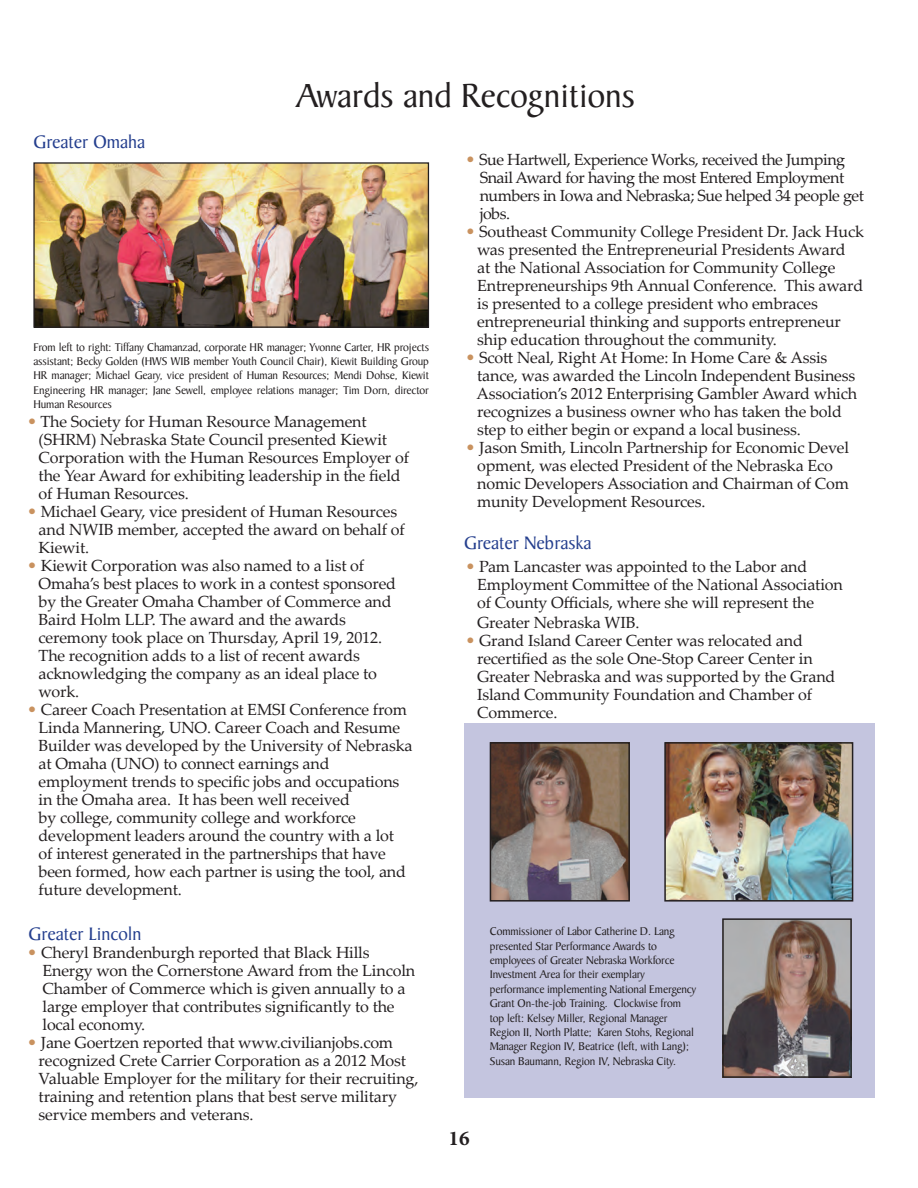
<style>
.page{position:relative;width:918px;height:1188px;background:#fff}
.page>*{position:absolute;margin:0;border:0;box-sizing:border-box;transform-origin:0 0}
.t1{font:36px "Baker Signet";color:#231f20}
.t2{font:700 21px "Minion Pro";color:#231f20}
.t3{font:19.5px "Baker Signet";color:#253f8e}
.t4{font:16.2px/18px "Palatino Linotype";letter-spacing:-.01em;color:#231f20}
.t5{font:16.2px/18px "Palatino Linotype";letter-spacing:-.03em;color:#231f20}
.t6{font:12px/14.4px "Baker Signet";letter-spacing:-.01em;color:#231f20;text-align:justify}
.s1{font-size:16.5px;color:#c9925f}
.s2{font-family:"Optima";font-size:16.5px;color:#c9925f}
</style>
<div class="page">
<img style="left:35px;top:164px;width:392px;height:162px">
<div style="left:33px;top:162px;width:396px;height:166px;border:1px solid #231f20"></div>
<div style="left:465px;top:723px;width:410px;height:375px;background:#c4c5df"></div>
<img style="left:667px;top:745px;width:183px;height:154px">
<div style="left:664px;top:742px;width:189px;height:160px;border:2px solid #231f20"></div>
<img style="left:493px;top:745px;width:134px;height:154px">
<div style="left:490px;top:742px;width:140px;height:160px;border:2px solid #231f20"></div>
<img style="left:725px;top:921px;width:124px;height:154px">
<div style="left:722px;top:918px;width:130px;height:160px;border:2px solid #231f20"></div>
<p class="t3" style="left:33px;top:131px;width:113px">Greater Omaha</p>
<h1 class="t1" style="left:296px;top:76px;width:340px">Awards and Recognitions</h1>
<p class="t6" style="left:33px;top:340px;width:397px">From left to right: Tiffany Chamanzad, corporate HR manager; Yvonne Carter, HR projects assistant; Becky Golden (HWS WIB member Youth Council Chair), Kiewit Building Group HR manager; Michael Geary, vice president of Human Resources; Mendi Dohse, Kiewit Engineering HR manager; Jane Sewell, employee relations manager; Tim Dorn, director Human Resources</p>
<p class="t4" style="left:39px;top:412px;width:372px;text-indent:-12px"><span class="s1">•</span> The Society for Human Resource Management (SHRM) Nebraska State Council presented Kiewit Corporation with the Human Resources Employer of the Year Award for exhibiting leadership in the field of Human Resources.</p>
<p class="t4" style="left:39px;top:502px;width:368px;text-indent:-12px"><span class="s1">•</span> Michael Geary, vice president of Human Resources and NWIB member, accepted the award on behalf of<br>Kiewit.</p>
<p class="t4" style="left:39px;top:556px;width:359px;text-indent:-12px"><span class="s1">•</span> Kiewit Corporation was also named to a list of Omaha’s best places to work in a contest sponsored by the Greater Omaha Chamber of Commerce and Baird Holm LLP. The award and the awards ceremony took place on Thursday, April 19, 2012.<br>The recognition adds to a list of recent awards acknowledging the company as an ideal place to work.</p>
<p class="t4" style="left:39px;top:700px;width:375px;text-indent:-12px"><span class="s1">•</span> Career Coach Presentation at EMSI Conference from Linda Mannering, UNO. Career Coach and Resume Builder was developed by the University of Nebraska at Omaha (UNO) to connect earnings and employment trends to specific jobs and occupations in the Omaha area. It has been well received<br>by college, community college and workforce development leaders around the country with a lot<br>of interest generated in the partnerships that have been formed, how each partner is using the tool, and future development.</p>
<p class="t3" style="left:29px;top:923px;width:115px">Greater Lincoln</p>
<p class="t4" style="left:42px;top:942px;width:374px;text-indent:-15px"><span class="s2">•</span> Cheryl Brandenburgh reported that Black Hills Energy won the Cornerstone Award from the Lincoln Chamber of Commerce which is given annually to a large employer that contributes significantly to the local economy.</p>
<p class="t4" style="left:39px;top:1032px;width:381px;text-indent:-12px"><span class="s1">•</span> Jane Goertzen reported that www.civilianjobs.com recognized Crete Carrier Corporation as a 2012 Most Valuable Employer for the military for their recruiting, training and retention plans that best serve military service members and veterans.</p>
<p class="t5" style="left:480px;top:150px;width:386px;text-indent:-14px"><span class="s1">•</span> Sue Hartwell, Experience Works, received the Jumping Snail Award for having the most Entered Employment numbers in Iowa and Nebraska; Sue helped 34 people get jobs.</p>
<p class="t4" style="left:477px;top:222px;width:388px;text-indent:-12px"><span class="s1">•</span> Southeast Community College President Dr. Jack Huck was presented the Entrepreneurial Presidents Award<br>at the National Association for Community College Entrepreneurships 9th Annual Conference. This award is presented to a college president who embraces entrepreneurial thinking and supports entrepreneur ship education throughout the community.</p>
<p class="t4" style="left:477px;top:348px;width:382px;text-indent:-11px"><span class="s1">•</span> Scott Neal, Right At Home: In Home Care &amp; Assis tance, was awarded the Lincoln Independent Business Association’s 2012 Enterprising Gambler Award which recognizes a business owner who has taken the bold step to either begin or expand a local business.</p>
<p class="t4" style="left:477px;top:438px;width:373px;text-indent:-12px"><span class="s1">•</span> Jason Smith, Lincoln Partnership for Economic Devel opment, was elected President of the Nebraska Eco nomic Developers Association and Chairman of Com munity Development Resources.</p>
<p class="t3" style="left:464px;top:533px;width:129px">Greater Nebraska</p>
<p class="t4" style="left:477px;top:557px;width:367px;text-indent:-12px"><span class="s1">•</span> Pam Lancaster was appointed to the Labor and<br>Employment Committee of the National Association of County Officials, where she will represent the</p>
<p class="t4" style="left:477px;top:612px;width:164px">Greater Nebraska WIB.</p>
<p class="t4" style="left:477px;top:631px;width:360px;text-indent:-12px"><span class="s1">•</span> Grand Island Career Center was relocated and recertified as the sole One-Stop Career Center in Greater Nebraska and was supported by the Grand Island Community Foundation and Chamber of Commerce.</p>
<p class="t6" style="left:490px;top:925px;width:208px;text-align:left">Commissioner of Labor Catherine D. Lang presented Star Performance Awards to employees of Greater Nebraska Workforce Investment Area for their exemplary performance implementing National Emergency Grant On-the-job Training. Clockwise from top left: Kelsey Miller, Regional Manager Region II, North Platte; Karen Stohs, Regional Manager Region IV, Beatrice (left, with Lang); Susan Baumann, Region IV, Nebraska City.</p>
<p class="t2" style="left:448px;top:1123px;width:22px">16</p>
</div>
